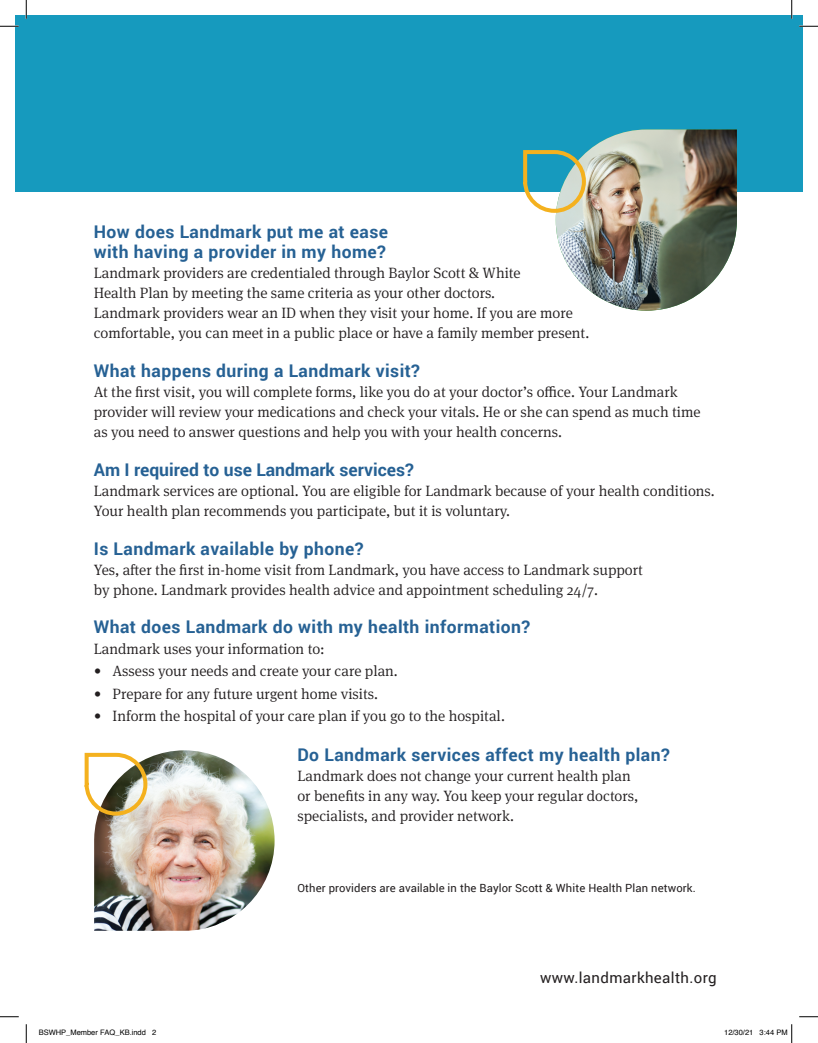
<style>
.page{position:relative;width:818px;height:1043px;background:#fff}
.page>*{position:absolute;margin:0;border:0;box-sizing:border-box;transform-origin:0 0}
.t1{font:700 17.5px/20px "Roboto";letter-spacing:.025em;color:#266194}
.t2{font:700 17.5px "Roboto";color:#266194}
.t3{font:300 15px/20px "Meta Serif OT";color:#231f20}
.t4{font:15px "Roboto";letter-spacing:.025em;color:#231f20}
.t5{font:11.25px "Roboto";letter-spacing:.01em;color:#231f20}
.t6{font:7.5px "Helvetica";color:#000}
</style>
<div class="page">
<svg style="left:791px;top:1024px;width:1px;height:18px"></svg>
<svg style="left:26px;top:1024px;width:1px;height:18px"></svg>
<svg style="left:799px;top:1016px;width:19px;height:1px"></svg>
<svg style="left:0;top:1016px;width:19px;height:1px"></svg>
<div style="left:15px;top:15px;width:787px;height:177px;background:#169abe"></div>
<img style="left:555px;top:129px;width:182px;height:182px">
<div style="left:523px;top:150px;width:63px;height:63px;border:4px solid #f4b11e;border-radius:29px"></div>
<svg style="left:0;top:25px;width:19px;height:2px"></svg>
<svg style="left:799px;top:25px;width:19px;height:2px"></svg>
<svg style="left:25px;top:0;width:2px;height:19px"></svg>
<svg style="left:790px;top:0;width:2px;height:19px"></svg>
<img style="left:94px;top:750px;width:180px;height:180px">
<div style="left:85px;top:753px;width:62px;height:62px;border:4px solid #f4b11e;border-radius:29px"></div>
<p class="t1" style="left:94px;top:221px;width:296px">How does Landmark put me at ease with having a provider in my home?</p>
<p class="t3" style="left:94px;top:263px;width:497px">Landmark providers are credentialed through Baylor Scott &amp; White<br>Health Plan by meeting the same criteria as your other doctors.<br>Landmark providers wear an ID when they visit your home. If you are more comfortable, you can meet in a public place or have a family member present.</p>
<p class="t1" style="left:94px;top:360px;width:328px">What happens during a Landmark visit?</p>
<p class="t3" style="left:94px;top:382px;width:608px">At the frst visit, you will complete forms, like you do at your doctor’s ofce. Your Landmark provider will review your medications and check your vitals. He or she can spend as much time as you need to answer questions and help you with your health concerns.</p>
<p class="t2" style="left:94px;top:457px;width:321px">Am I required to use Landmark services?</p>
<p class="t3" style="left:94px;top:480px;width:622px">Landmark services are optional. You are eligible for Landmark because of your health conditions.<br>Your health plan recommends you participate, but it is voluntary.</p>
<p class="t1" style="left:94px;top:538px;width:271px">Is Landmark available by phone?</p>
<p class="t3" style="left:94px;top:559px;width:550px">Yes, afer the frst in-home visit from Landmark, you have access to Landmark support by phone. Landmark provides health advice and appointment scheduling 24/7.</p>
<p class="t1" style="left:94px;top:616px;width:438px">What does Landmark do with my health information?</p>
<p class="t3" style="left:94px;top:638px;width:232px">Landmark uses your information to:</p>
<p class="t3" style="left:94px;top:660px;width:305px">• Assess your needs and create your care plan.</p>
<p class="t3" style="left:94px;top:683px;width:286px">• Prepare for any future urgent home visits.</p>
<p class="t3" style="left:94px;top:705px;width:412px">• Inform the hospital of your care plan if you go to the hospital.</p>
<p class="t1" style="left:297px;top:744px;width:374px">Do Landmark services affect my health plan?</p>
<p class="t3" style="left:297px;top:765px;width:342px">Landmark does not change your current health plan or benefts in any way. You keep your regular doctors, specialists, and provider network.</p>
<p class="t5" style="left:297px;top:880px;width:400px">Other providers are available in the Baylor Scott &amp; White Health Plan network.</p>
<p class="t4" style="left:540px;top:966px;width:178px">www.landmarkhealth.org</p>
<p class="t6" style="left:39px;top:1027px;width:119px">BSWHP_Member FAQ_KB.indd 2</p>
<p class="t6" style="left:724px;top:1027px;width:65px">12/30/21 3:44 PM</p>
</div>
